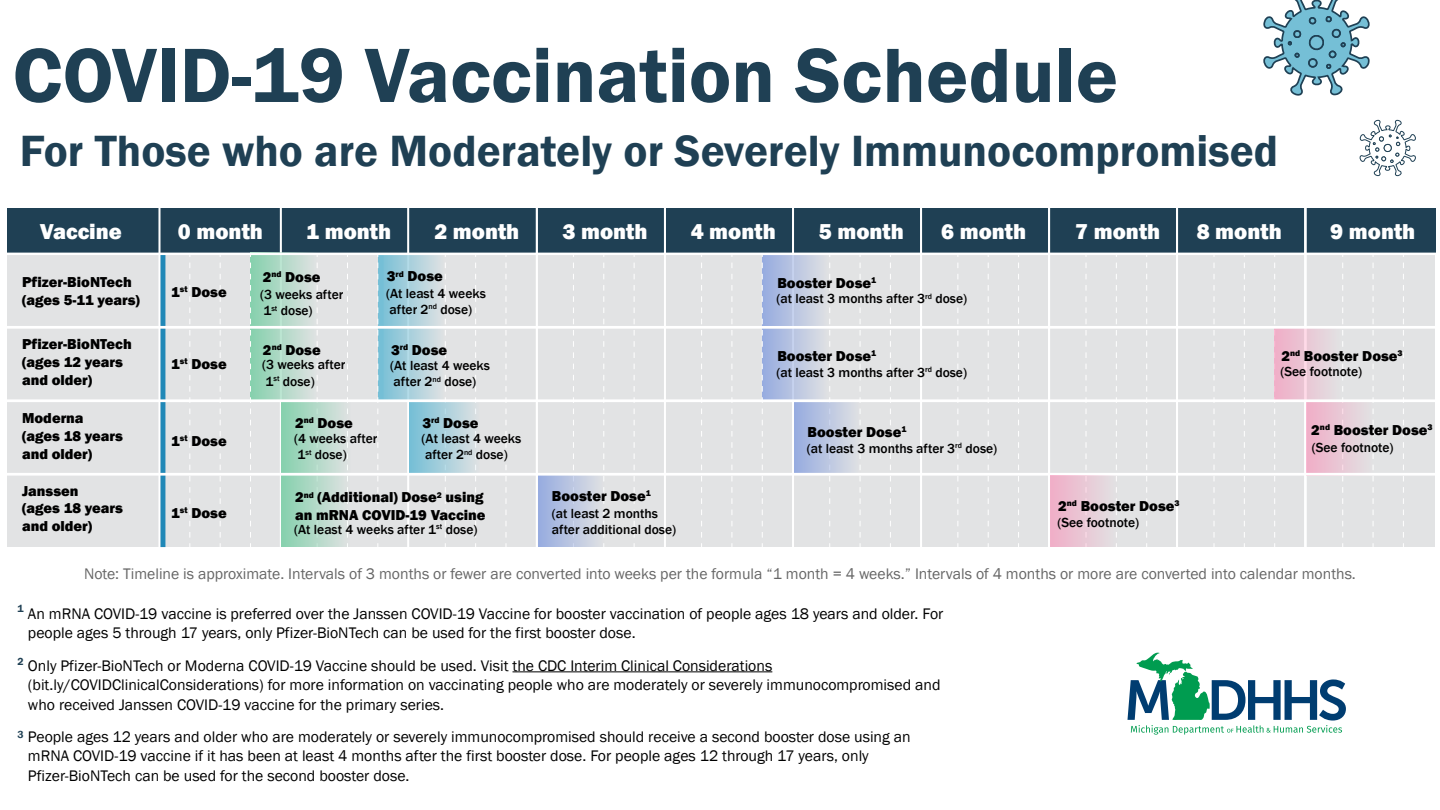
<style>
.page{position:relative;width:1440px;height:810px;background:#fff}
.page>*{position:absolute;margin:0;border:0;box-sizing:border-box;transform-origin:0 0}
.t1{font:600 79.65px "Franklin Gothic";color:#1f4054}
.t2{font:600 45px "Franklin Gothic";color:#1f4054}
.t3{font:800 22.2px "Franklin Gothic";color:#fff}
.t4{font:15.75px/19.5px "Franklin Gothic";color:#000}
.t5{font:15.75px "Franklin Gothic";color:#666}
.t6{font:800 14.77px/17.8px "Franklin Gothic";color:#000}
.t7{font:500 13.58px/16.3px "Franklin Gothic";color:#000}
.t8{font:600 10.57px "Franklin Gothic";color:#1f4054}
</style>
<div class="page">
<div style="left:7px;top:250px;width:1428px;height:297px;background:#e2e3e4"></div>
<div style="left:7px;top:209px;width:1429px;height:45px;background:#1f4054"></div>
<hr style="left:158px;top:204px;width:3px;height:353px;background:#fff">
<hr style="left:161px;top:254px;width:4px;height:294px;background:#2088b7">
<svg style="left:189px;top:263px;width:1px;height:284px"></svg>
<svg style="left:220px;top:263px;width:1px;height:284px"></svg>
<hr style="left:407px;top:204px;width:2px;height:353px;background:#fff">
<svg style="left:317px;top:263px;width:1px;height:284px"></svg>
<svg style="left:347px;top:263px;width:1px;height:284px"></svg>
<svg style="left:445px;top:263px;width:1px;height:284px"></svg>
<svg style="left:506px;top:263px;width:1px;height:284px"></svg>
<svg style="left:573px;top:263px;width:1px;height:207px"></svg>
<svg style="left:603px;top:263px;width:1px;height:207px"></svg>
<svg style="left:634px;top:263px;width:1px;height:284px"></svg>
<svg style="left:701px;top:263px;width:1px;height:284px"></svg>
<svg style="left:731px;top:263px;width:1px;height:284px"></svg>
<svg style="left:829px;top:263px;width:1px;height:284px"></svg>
<svg style="left:860px;top:263px;width:1px;height:284px"></svg>
<svg style="left:957px;top:263px;width:1px;height:284px"></svg>
<svg style="left:988px;top:263px;width:1px;height:284px"></svg>
<svg style="left:1018px;top:263px;width:1px;height:284px"></svg>
<svg style="left:1086px;top:263px;width:1px;height:207px"></svg>
<svg style="left:1146px;top:263px;width:1px;height:284px"></svg>
<hr style="left:536px;top:204px;width:2px;height:353px;background:#fff">
<hr style="left:664px;top:204px;width:2px;height:353px;background:#fff">
<hr style="left:792px;top:204px;width:2px;height:353px;background:#fff">
<hr style="left:920px;top:204px;width:2px;height:353px;background:#fff">
<hr style="left:1048px;top:204px;width:2px;height:353px;background:#fff">
<hr style="left:1304px;top:204px;width:2px;height:353px;background:#fff">
<hr style="left:4px;top:547px;width:1174px;height:1px;background:#fff">
<hr style="left:280px;top:204px;width:2px;height:353px;background:#fff">
<svg style="left:475px;top:263px;width:1px;height:284px"></svg>
<div style="left:251px;top:253px;width:66px;height:74px;background:linear-gradient(to right,#88d1ae,#dfe2e2)"></div>
<div style="left:251px;top:327px;width:66px;height:74px;background:linear-gradient(to right,#87d1ae,#dfe2e2)"></div>
<div style="left:282px;top:400px;width:68px;height:74px;background:linear-gradient(to right,#87d1ae,#dee2e2)"></div>
<div style="left:282px;top:475px;width:68px;height:71px;background:linear-gradient(to right,#87d1ae,#dfe2e2)"></div>
<div style="left:409px;top:401px;width:71px;height:74px;background:linear-gradient(to right,#74bed5,#e1e4e5)"></div>
<div style="left:538px;top:475px;width:66px;height:72px;background:linear-gradient(to right,#96abe0,#dee0e3)"></div>
<div style="left:762px;top:327px;width:67px;height:74px;background:linear-gradient(to right,#97ace0,#e0e2e4)"></div>
<div style="left:794px;top:400px;width:66px;height:74px;background:linear-gradient(to right,#97ace0,#dfe1e3)"></div>
<div style="left:378px;top:326px;width:66px;height:74px;background:linear-gradient(to right,#74bfd6,#dee1e3)"></div>
<div style="left:378px;top:254px;width:66px;height:74px;background:linear-gradient(to right,#74bfd6,#dee1e3)"></div>
<svg style="left:890px;top:263px;width:1px;height:284px"></svg>
<svg style="left:1116px;top:263px;width:1px;height:207px"></svg>
<svg style="left:1214px;top:263px;width:1px;height:284px"></svg>
<svg style="left:1274px;top:263px;width:1px;height:284px"></svg>
<hr style="left:1176px;top:204px;width:2px;height:353px;background:#fff">
<svg style="left:1244px;top:263px;width:1px;height:284px"></svg>
<svg style="left:1342px;top:263px;width:1px;height:284px"></svg>
<svg style="left:1403px;top:263px;width:1px;height:284px"></svg>
<hr style="left:1305px;top:204px;width:2px;height:353px;background:#fff">
<svg style="left:1373px;top:263px;width:1px;height:284px"></svg>
<div style="left:1307px;top:401px;width:66px;height:74px;background:linear-gradient(to right,#f0aec7,#e2e1e3)"></div>
<svg style="left:1274px;top:329px;width:55px;height:70px;background:#ebc4d3"></svg>
<hr style="left:4px;top:399px;width:1431px;height:3px;background:#fff">
<hr style="left:4px;top:326px;width:1431px;height:3px;background:#fff">
<hr style="left:4px;top:473px;width:1431px;height:3px;background:#fff">
<div style="left:762px;top:253px;width:67px;height:73px;background:linear-gradient(to right,#97ace0,#e0e2e4)"></div>
<div style="left:1050px;top:476px;width:67px;height:71px;background:linear-gradient(to right,#f0aec7,#e2e2e3)"></div>
<hr style="left:4px;top:253px;width:1435px;height:2px;background:#fff">
<svg style="left:250px;top:263px;width:1px;height:284px"></svg>
<svg style="left:377px;top:263px;width:1px;height:284px"></svg>
<svg style="left:762px;top:263px;width:1px;height:284px"></svg>
<svg style="left:1263px;top:0;width:107px;height:96px"></svg>
<svg style="left:1359px;top:119px;width:57px;height:58px"></svg>
<svg style="left:1128px;top:653px;width:218px;height:82px"></svg>
<hr style="left:513px;top:671px;width:259px;height:1px;background:#000">
<h1 class="t1" style="left:13px;top:26px;width:1107px">COVID-19 Vaccination Schedule</h1>
<h2 class="t2" style="left:20px;top:123px;width:1260px">For Those who are Moderately or Severely Immunocompromised</h2>
<h3 class="t3" style="left:40px;top:217px;width:84px">Vaccine</h3>
<h3 class="t3" style="left:178px;top:217px;width:87px">0 month</h3>
<h3 class="t3" style="left:306px;top:217px;width:87px">1 month</h3>
<h3 class="t3" style="left:434px;top:217px;width:87px">2 month</h3>
<h3 class="t3" style="left:563px;top:217px;width:87px">3 month</h3>
<h3 class="t3" style="left:691px;top:217px;width:87px">4 month</h3>
<h3 class="t3" style="left:819px;top:217px;width:87px">5 month</h3>
<h3 class="t3" style="left:941px;top:217px;width:87px">6 month</h3>
<h3 class="t3" style="left:1075px;top:217px;width:87px">7 month</h3>
<h3 class="t3" style="left:1197px;top:217px;width:87px">8 month</h3>
<h3 class="t3" style="left:1330px;top:217px;width:87px">9 month</h3>
<p class="t6" style="left:387px;top:268px;width:58px">3<sup>rd</sup> Dose</p>
<p class="t7" style="left:386px;top:285px;width:101px">(At least 4 weeks after 2<sup>nd</sup> dose)</p>
<p class="t6" style="left:391px;top:341px;width:58px">3<sup>rd</sup> Dose</p>
<p class="t7" style="left:390px;top:358px;width:101px">(At least 4 weeks after 2<sup>nd</sup> dose)</p>
<p class="t6" style="left:423px;top:414px;width:58px">3<sup>rd</sup> Dose</p>
<p class="t7" style="left:422px;top:430px;width:101px">(At least 4 weeks after 2<sup>nd</sup> dose)</p>
<p class="t6" style="left:263px;top:268px;width:59px">2<sup>nd</sup> Dose</p>
<p class="t7" style="left:260px;top:287px;width:85px">(3 weeks after<br>1<sup>st</sup> dose)</p>
<p class="t6" style="left:22px;top:273px;width:119px">Pfizer-BioNTech (ages 5-11 years)</p>
<p class="t6" style="left:171px;top:283px;width:57px">1<sup>st</sup> Dose</p>
<p class="t6" style="left:22px;top:336px;width:111px">Pfizer-BioNTech (ages 12 years and older)</p>
<p class="t6" style="left:22px;top:409px;width:102px">Moderna (ages 18 years and older)</p>
<p class="t6" style="left:22px;top:482px;width:102px">Janssen<br>(ages 18 years and older)</p>
<p class="t6" style="left:552px;top:487px;width:100px">Booster Dose<sup>1</sup></p>
<p class="t6" style="left:263px;top:341px;width:59px">2<sup>nd</sup> Dose</p>
<p class="t7" style="left:262px;top:357px;width:85px">(3 weeks after<br>1<sup>st</sup> dose)</p>
<p class="t6" style="left:295px;top:414px;width:59px">2<sup>nd</sup> Dose</p>
<p class="t7" style="left:294px;top:430px;width:85px">(4 weeks after<br>1<sup>st</sup> dose)</p>
<p class="t6" style="left:295px;top:489px;width:192px">2<sup>nd</sup> (Additional) Dose<sup>2</sup> using an mRNA COVID-19 Vaccine</p>
<p class="t7" style="left:294px;top:521px;width:185px">(At least 4 weeks after 1<sup>st</sup> dose)</p>
<p class="t6" style="left:171px;top:355px;width:57px">1<sup>st</sup> Dose</p>
<p class="t6" style="left:171px;top:432px;width:57px">1<sup>st</sup> Dose</p>
<p class="t6" style="left:171px;top:504px;width:57px">1<sup>st</sup> Dose</p>
<p class="t7" style="left:552px;top:505px;width:126px">(at least 2 months after additional dose)</p>
<p class="t6" style="left:777px;top:274px;width:100px">Booster Dose<sup>1</sup></p>
<p class="t7" style="left:777px;top:291px;width:192px">(at least 3 months after 3<sup>rd</sup> dose)</p>
<p class="t6" style="left:777px;top:347px;width:100px">Booster Dose<sup>1</sup></p>
<p class="t7" style="left:777px;top:364px;width:192px">(at least 3 months after 3<sup>rd</sup> dose)</p>
<p class="t6" style="left:808px;top:423px;width:100px">Booster Dose<sup>1</sup></p>
<p class="t7" style="left:807px;top:440px;width:192px">(at least 3 months after 3<sup>rd</sup> dose)</p>
<p class="t6" style="left:1058px;top:497px;width:123px">2<sup>nd</sup> Booster Dose<sup>3</sup></p>
<p class="t7" style="left:1057px;top:514px;width:83px">(See footnote)</p>
<p class="t6" style="left:1281px;top:347px;width:123px">2<sup>nd</sup> Booster Dose<sup>3</sup></p>
<p class="t7" style="left:1280px;top:364px;width:83px">(See footnote)</p>
<p class="t6" style="left:1311px;top:421px;width:123px">2<sup>nd</sup> Booster Dose<sup>3</sup></p>
<p class="t7" style="left:1312px;top:439px;width:83px">(See footnote)</p>
<p class="t5" style="left:84px;top:564px;width:1273px">Note: Timeline is approximate. Intervals of 3 months or fewer are converted into weeks per the formula “1 month = 4 weeks.” Intervals of 4 months or more are converted into calendar months.</p>
<p class="t8" style="left:18px;top:602px;width:8px">1</p>
<p class="t4" style="left:28px;top:604px;width:917px">An mRNA COVID-19 vaccine is preferred over the Janssen COVID-19 Vaccine for booster vaccination of people ages 18 years and older. For people ages 5 through 17 years, only Pfizer-BioNTech can be used for the first booster dose.</p>
<p class="t4" style="left:28px;top:656px;width:914px">Only Pfizer-BioNTech or Moderna COVID-19 Vaccine should be used. Visit the CDC Interim Clinical Considerations (bit.ly/COVIDClinicalConsiderations) for more information on vaccinating people who are moderately or severely immunocompromised and who received Janssen COVID-19 vaccine for the primary series.</p>
<p class="t4" style="left:28px;top:727px;width:884px">People ages 12 years and older who are moderately or severely immunocompromised should receive a second booster dose using an mRNA COVID-19 vaccine if it has been at least 4 months after the first booster dose. For people ages 12 through 17 years, only<br>Pfizer-BioNTech can be used for the second booster dose.</p>
<p class="t8" style="left:18px;top:655px;width:8px">2</p>
<p class="t8" style="left:18px;top:728px;width:8px">3</p>
</div>
